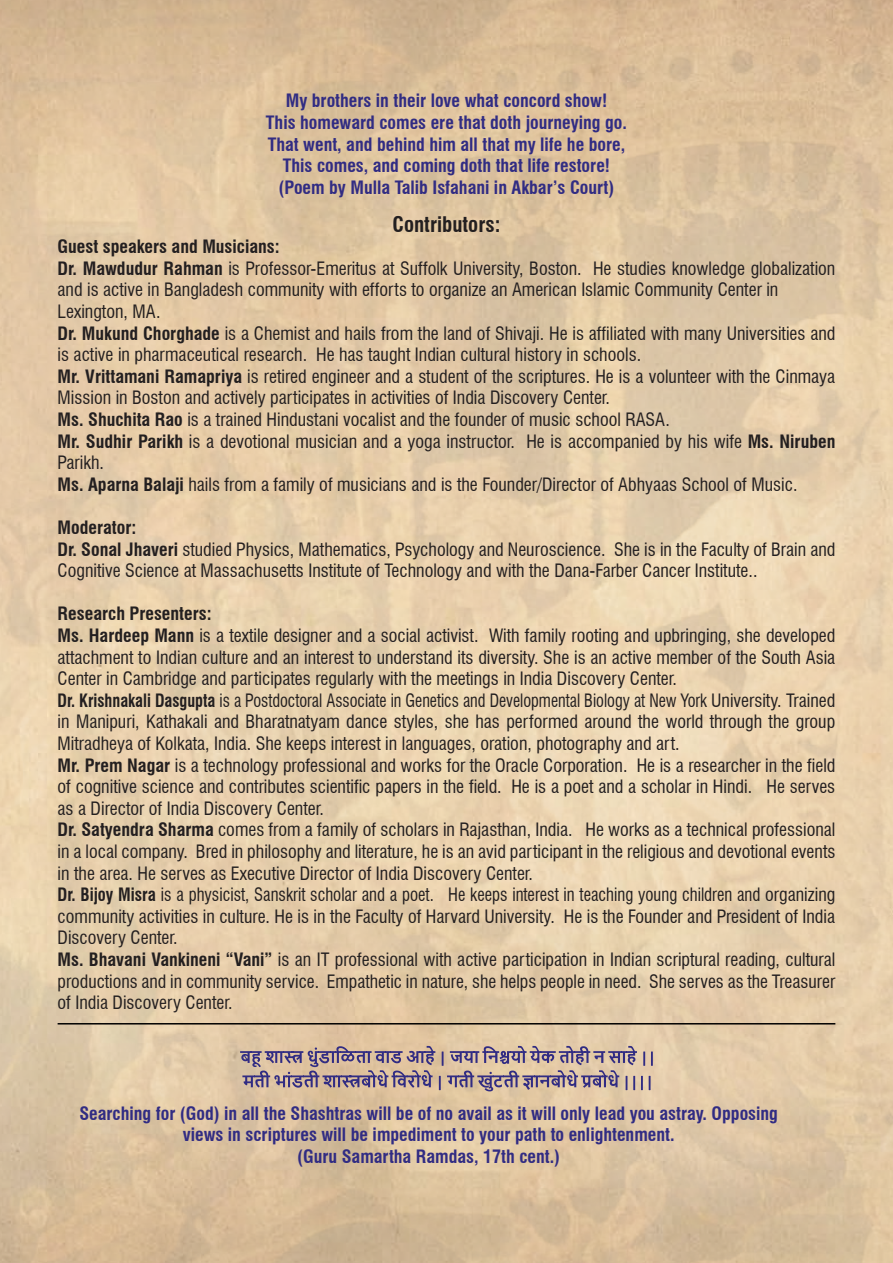
<style>
.page{position:relative;width:893px;height:1263px;background:#fff}
.page>*{position:absolute;margin:0;border:0;box-sizing:border-box;transform-origin:0 0}
.t1{font:700 condensed 21px "Swiss 721 BT";color:#231f20}
.t2{font:condensed 18px/21.6px "Swiss 721 BT";color:#231f20}
.t3{font:700 condensed 18px/21.6px "Swiss 721 BT";color:#312c83;text-align:center}
.s1{font-weight:700}
</style>
<div class="page">
<img style="left:0;top:0;width:893px;height:1263px">
<hr style="left:58px;top:1023px;width:777px;height:1px;background:#000">
<svg style="left:240px;top:1046px;width:413px;height:45px;background:#b29e9a"></svg>
<p class="t3" style="left:266px;top:90px;width:363px">My brothers in their love what concord show!<br>This homeward comes ere that doth journeying go.<br>That went, and behind him all that my life he bore, This comes, and coming doth that life restore! (Poem by Mulla Talib Isfahani in Akbar’s Court)</p>
<p class="t1" style="left:393px;top:211px;width:109px">Contributors:</p>
<p class="t2" style="left:58px;top:236px;width:779px"><span class="s1">Guest speakers and Musicians:<br>Dr. Mawdudur Rahman</span> is Professor-Emeritus at Suffolk University, Boston. He studies knowledge globalization and is active in Bangladesh community with efforts to organize an American Islamic Community Center in Lexington, MA.<br><span class="s1">Dr. Mukund Chorghade</span> is a Chemist and hails from the land of Shivaji. He is affiliated with many Universities and is active in pharmaceutical research. He has taught Indian cultural history in schools.<br><span class="s1">Mr. Vrittamani Ramapriya</span> is retired engineer and a student of the scriptures. He is a volunteer with the Cinmaya Mission in Boston and actively participates in activities of India Discovery Center.<br><span class="s1">Ms. Shuchita Rao</span> is a trained Hindustani vocalist and the founder of music school RASA.<br><span class="s1">Mr. Sudhir Parikh</span> is a devotional musician and a yoga instructor. He is accompanied by his wife <span class="s1">Ms. Niruben </span>Parikh.<br><span class="s1">Ms. Aparna Balaji</span> hails from a family of musicians and is the Founder/Director of Abhyaas School of Music.</p>
<p class="t2" style="left:58px;top:517px;width:779px"><span class="s1">Moderator:<br>Dr. Sonal Jhaveri</span> studied Physics, Mathematics, Psychology and Neuroscience. She is in the Faculty of Brain and<br>Cognitive Science at Massachusetts Institute of Technology and with the Dana-Farber Cancer Institute..</p>
<p class="t2" style="left:58px;top:603px;width:779px"><span class="s1">Research Presenters:<br>Ms. Hardeep Mann</span> is a textile designer and a social activist. With family rooting and upbringing, she developed attachment to Indian culture and an interest to understand its diversity. She is an active member of the South Asia Center in Cambridge and participates regularly with the meetings in India Discovery Center.<br><span class="s1">Dr. Krishnakali Dasgupta</span> is a Postdoctoral Associate in Genetics and Developmental Biology at New York University. Trained in Manipuri, Kathakali and Bharatnatyam dance styles, she has performed around the world through the group Mitradheya of Kolkata, India. She keeps interest in languages, oration, photography and art.<br><span class="s1">Mr. Prem Nagar</span> is a technology professional and works for the Oracle Corporation. He is a researcher in the field of cognitive science and contributes scientific papers in the field. He is a poet and a scholar in Hindi. He serves as a Director of India Discovery Center.<br><span class="s1">Dr. Satyendra Sharma</span> comes from a family of scholars in Rajasthan, India. He works as a technical professional in a local company. Bred in philosophy and literature, he is an avid participant in the religious and devotional events in the area. He serves as Executive Director of India Discovery Center.<br><span class="s1">Dr. Bijoy Misra</span> is a physicist, Sanskrit scholar and a poet. He keeps interest in teaching young children and organizing community activities in culture. He is in the Faculty of Harvard University. He is the Founder and President of India Discovery Center.<br><span class="s1">Ms. Bhavani Vankineni “Vani”</span> is an IT professional with active participation in Indian scriptural reading, cultural productions and in community service. Empathetic in nature, she helps people in need. She serves as the Treasurer of India Discovery Center.</p>
<p class="t3" style="left:79px;top:1102px;width:700px">Searching for (God) in all the Shashtras will be of no avail as it will only lead you astray. Opposing views in scriptures will be impediment to your path to enlightenment.<br>(Guru Samartha Ramdas, 17th cent.)</p>
</div>
